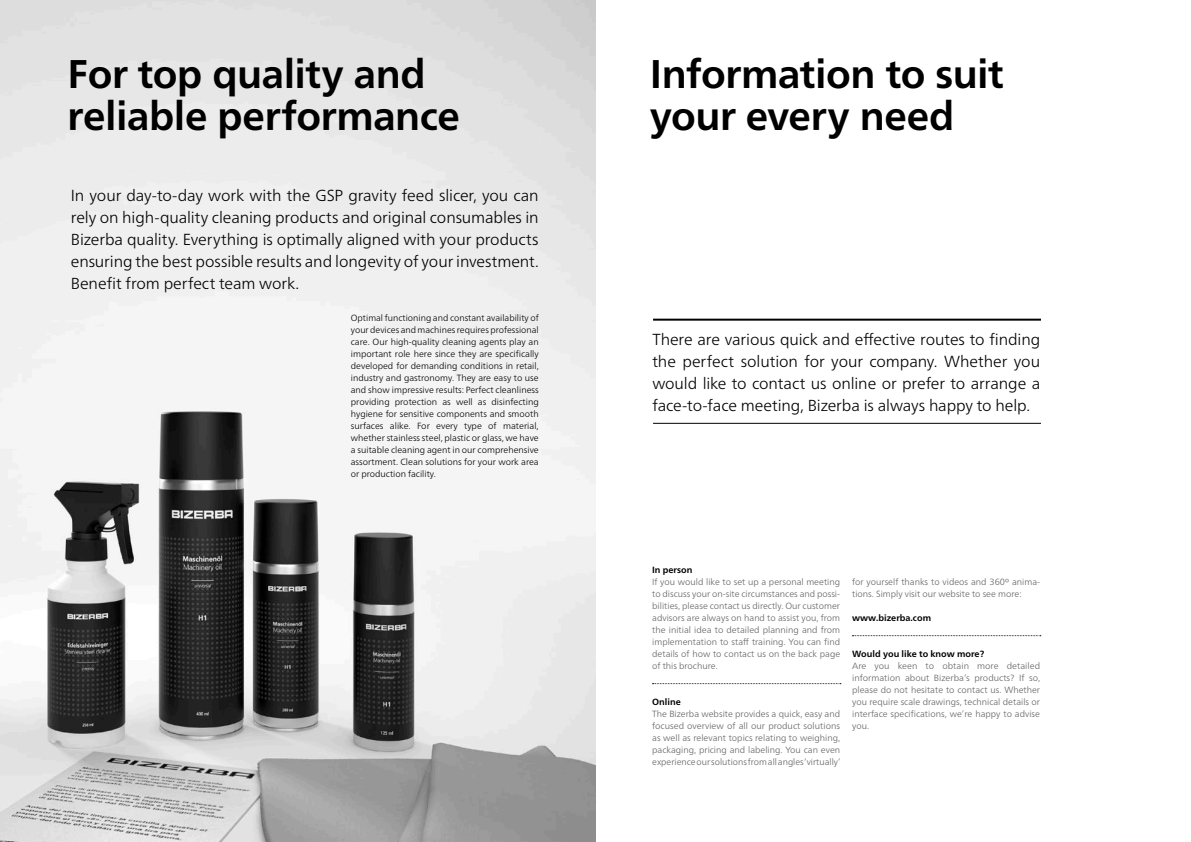
<style>
.page{position:relative;width:1191px;height:842px;background:#fff}
.page>*{position:absolute;margin:0;border:0;box-sizing:border-box;transform-origin:0 0}
.t1{font:700 40px/42px "Neue Frutiger LT Pro";letter-spacing:-.01em;color:#000}
.t2{font:300 16px/22px "Neue Frutiger LT Pro";letter-spacing:-.01em;color:#000;text-align:justify}
.t3{font:300 9px/12px "Neue Frutiger LT Pro";color:#626261;text-align:justify}
.t4{font:300 9px/12px "Neue Frutiger LT Pro";color:#000;text-align:justify}
.t5{font:700 9px "Neue Frutiger LT Pro";color:#000}
</style>
<div class="page">
<img style="left:0;top:0;width:595px;height:842px">
<hr style="left:653px;top:319px;width:388px;height:2px;background:#000">
<hr style="left:653px;top:423px;width:388px;height:1px;background:#000">
<svg style="left:652px;top:683px;width:189px;height:1px"></svg>
<svg style="left:852px;top:635px;width:188px;height:1px"></svg>
<h1 class="t1" style="left:68px;top:53px;width:394px">For top quality and reliable performance</h1>
<h1 class="t1" style="left:650px;top:53px;width:355px">Information to suit your every need</h1>
<p class="t2" style="left:71px;top:184px;width:469px">In your day-to-day work with the GSP gravity feed slicer, you can rely on high-quality cleaning products and original consumables in Bizerba quality. Everything is optimally aligned with your products ensuring the best possible results and longevity of your investment.<br>Benefit from perfect team work.</p>
<p class="t4" style="left:351px;top:311px;width:189px">Optimal functioning and constant availability of your devices and machines requires professional care. Our high-quality cleaning agents play an important role here since they are specifically developed for demanding conditions in retail, industry and gastronomy. They are easy to use and show impressive results: Perfect cleanliness providing protection as well as disinfecting hygiene for sensitive components and smooth surfaces alike. For every type of material, whether stainless steel, plastic or glass, we have a suitable cleaning agent in our comprehensive assortment. Clean solutions for your work area or production facility.</p>
<h2 class="t2" style="left:652px;top:328px;width:389px">There are various quick and effective routes to finding the perfect solution for your company. Whether you would like to contact us online or prefer to arrange a face-to-face meeting, Bizerba is always happy to help.</h2>
<p class="t5" style="left:652px;top:564px;width:42px">In person</p>
<p class="t3" style="left:652px;top:575px;width:189px">If you would like to set up a personal meeting to discuss your on-site circumstances and possi&shy;bilities, please contact us directly. Our customer advisors are always on hand to assist you, from the initial idea to detailed planning and from implementation to staff training. You can find details of how to contact us on the back page of this brochure.</p>
<p class="t5" style="left:652px;top:696px;width:30px">Online</p>
<p class="t3" style="left:652px;top:707px;width:190px">The Bizerba website provides a quick, easy and focused overview of all our product solutions as well as relevant topics relating to weighing, packaging, pricing and labeling. You can even experience our solutions from all angles ‘virtually’</p>
<p class="t3" style="left:852px;top:575px;width:189px">for yourself thanks to videos and 360º anima&shy;tions. Simply visit our website to see more:</p>
<p class="t5" style="left:852px;top:612px;width:80px">www.bizerba.com</p>
<p class="t5" style="left:852px;top:648px;width:133px">Would you like to know more?</p>
<p class="t3" style="left:852px;top:659px;width:189px">Are you keen to obtain more detailed information about Bizerba’s products? If so, please do not hesitate to contact us. Whether you require scale drawings, technical details or interface specifications, we’re happy to advise you.</p>
</div>
